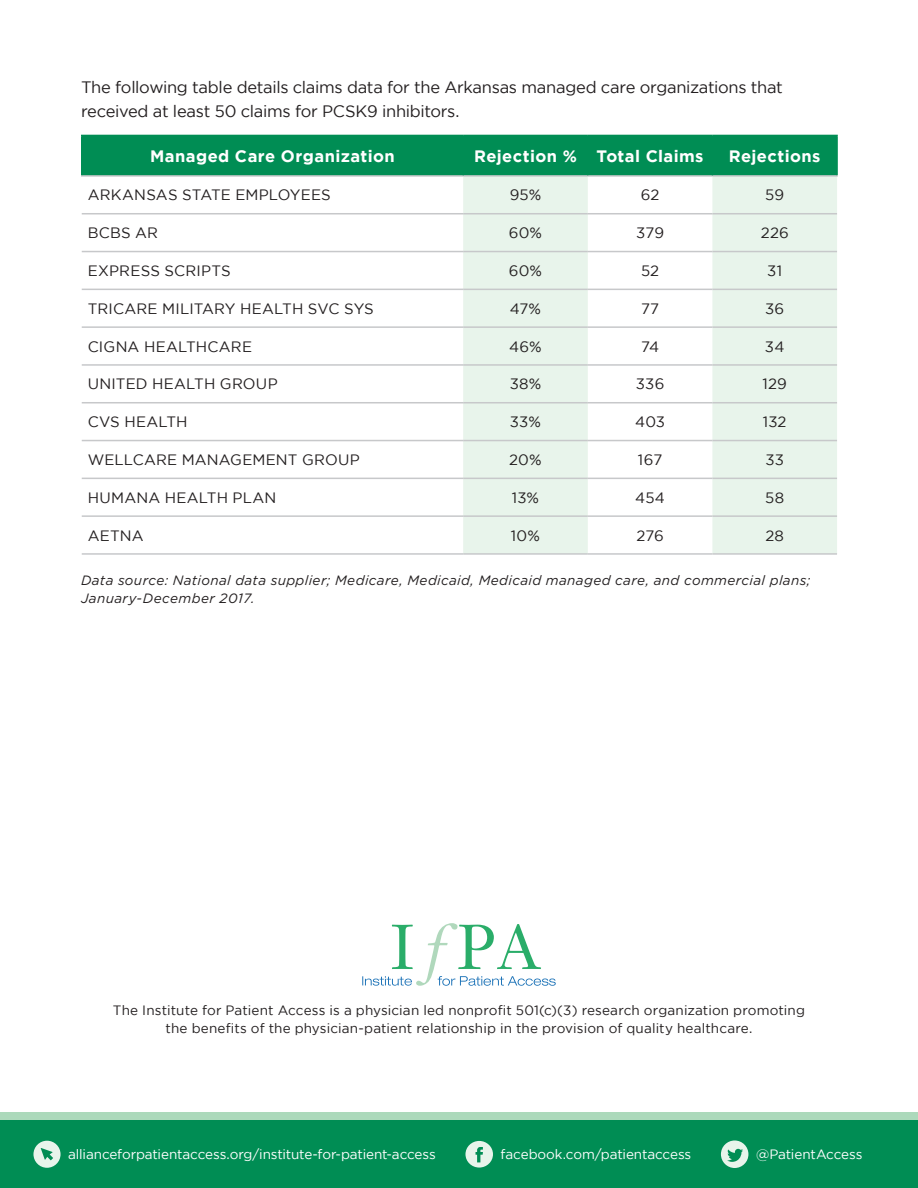
<style>
.page{position:relative;width:918px;height:1188px;background:#fff}
.page>*{position:absolute;margin:0;border:0;box-sizing:border-box;transform-origin:0 0}
.t1{font:16.5px/24px "Gotham";letter-spacing:-.02em;color:#231f20}
.t2{font:700 16.5px "Gotham";letter-spacing:.025em;color:#fff}
.t3{font:15px "Gotham";letter-spacing:.01em;color:#231f20}
.t4{font:13.5px/18px "Gotham";letter-spacing:.01em;color:#231f20;text-align:center}
.t5{font:italic 13.5px/18px "Gotham";letter-spacing:.03em;color:#231f20}
.t6{font:13.5px "Gotham";letter-spacing:-.01em;color:#fff}
</style>
<div class="page">
<div style="left:82px;top:136px;width:754px;height:39px;background:#008d54"></div>
<svg style="left:463px;top:177px;width:374px;height:376px;fill:#e8f4eb"></svg>
<hr style="left:81px;top:175px;width:382px;height:2px;background:#c7c8ca">
<hr style="left:463px;top:175px;width:125px;height:2px;background:#c7c8ca">
<hr style="left:588px;top:175px;width:124px;height:2px;background:#c7c8ca">
<hr style="left:712px;top:175px;width:126px;height:2px;background:#c7c8ca">
<hr style="left:82px;top:213px;width:381px;height:1px;background:#c7c8ca">
<hr style="left:463px;top:213px;width:125px;height:1px;background:#c7c8ca">
<hr style="left:588px;top:213px;width:124px;height:1px;background:#c7c8ca">
<hr style="left:712px;top:213px;width:125px;height:1px;background:#c7c8ca">
<hr style="left:82px;top:251px;width:381px;height:1px;background:#c7c8ca">
<hr style="left:463px;top:251px;width:125px;height:1px;background:#c7c8ca">
<hr style="left:588px;top:251px;width:124px;height:1px;background:#c7c8ca">
<hr style="left:712px;top:251px;width:125px;height:1px;background:#c7c8ca">
<hr style="left:82px;top:289px;width:381px;height:1px;background:#c7c8ca">
<hr style="left:463px;top:289px;width:125px;height:1px;background:#c7c8ca">
<hr style="left:588px;top:289px;width:124px;height:1px;background:#c7c8ca">
<hr style="left:712px;top:289px;width:125px;height:1px;background:#c7c8ca">
<hr style="left:82px;top:326px;width:381px;height:2px;background:#c7c8ca">
<hr style="left:463px;top:326px;width:125px;height:2px;background:#c7c8ca">
<hr style="left:588px;top:326px;width:124px;height:2px;background:#c7c8ca">
<hr style="left:712px;top:326px;width:125px;height:2px;background:#c7c8ca">
<hr style="left:82px;top:364px;width:381px;height:2px;background:#c7c8ca">
<hr style="left:463px;top:364px;width:125px;height:2px;background:#c7c8ca">
<hr style="left:588px;top:364px;width:124px;height:2px;background:#c7c8ca">
<hr style="left:712px;top:364px;width:125px;height:2px;background:#c7c8ca">
<hr style="left:82px;top:402px;width:381px;height:1px;background:#c7c8ca">
<hr style="left:463px;top:402px;width:125px;height:1px;background:#c7c8ca">
<hr style="left:588px;top:402px;width:124px;height:1px;background:#c7c8ca">
<hr style="left:712px;top:402px;width:125px;height:1px;background:#c7c8ca">
<hr style="left:82px;top:440px;width:381px;height:1px;background:#c7c8ca">
<hr style="left:463px;top:440px;width:125px;height:1px;background:#c7c8ca">
<hr style="left:588px;top:440px;width:124px;height:1px;background:#c7c8ca">
<hr style="left:712px;top:440px;width:125px;height:1px;background:#c7c8ca">
<hr style="left:82px;top:478px;width:381px;height:1px;background:#c7c8ca">
<hr style="left:463px;top:478px;width:125px;height:1px;background:#c7c8ca">
<hr style="left:588px;top:478px;width:124px;height:1px;background:#c7c8ca">
<hr style="left:712px;top:478px;width:125px;height:1px;background:#c7c8ca">
<hr style="left:82px;top:515px;width:381px;height:2px;background:#c7c8ca">
<hr style="left:463px;top:515px;width:125px;height:2px;background:#c7c8ca">
<hr style="left:588px;top:515px;width:124px;height:2px;background:#c7c8ca">
<hr style="left:712px;top:515px;width:125px;height:2px;background:#c7c8ca">
<hr style="left:82px;top:553px;width:381px;height:2px;background:#c7c8ca">
<hr style="left:463px;top:553px;width:125px;height:2px;background:#c7c8ca">
<hr style="left:588px;top:553px;width:124px;height:2px;background:#c7c8ca">
<hr style="left:712px;top:553px;width:125px;height:2px;background:#c7c8ca">
<hr style="left:81px;top:136px;width:1px;height:39px;background:#008d54">
<hr style="left:462px;top:136px;width:2px;height:39px;background:#008d54">
<hr style="left:587px;top:136px;width:2px;height:39px;background:#008d54">
<hr style="left:712px;top:136px;width:1px;height:39px;background:#008d54">
<hr style="left:836px;top:136px;width:2px;height:39px;background:#008d54">
<hr style="left:81px;top:135px;width:382px;height:1px;background:#008d54">
<hr style="left:463px;top:135px;width:125px;height:1px;background:#008d54">
<hr style="left:588px;top:135px;width:124px;height:1px;background:#008d54">
<hr style="left:712px;top:135px;width:126px;height:1px;background:#008d54">
<div style="left:1px;top:1112px;width:917px;height:33px;background:#acd9bb"></div>
<div style="left:1px;top:1120px;width:917px;height:68px;background:#008d54"></div>
<svg style="left:33px;top:1141px;width:28px;height:27px"></svg>
<svg style="left:465px;top:1141px;width:28px;height:27px"></svg>
<svg style="left:721px;top:1140px;width:27px;height:28px"></svg>
<svg style="left:362px;top:923px;width:194px;height:63px"></svg>
<p class="t1" style="left:81px;top:75px;width:703px">The following table details claims data for the Arkansas managed care organizations that received at least 50 claims for PCSK9 inhibitors.</p>
<p class="t2" style="left:150px;top:146px;width:246px">Managed Care Organization</p>
<p class="t2" style="left:474px;top:146px;width:104px">Rejection %</p>
<p class="t2" style="left:597px;top:146px;width:108px">Total Claims</p>
<p class="t2" style="left:729px;top:146px;width:93px">Rejections</p>
<p class="t3" style="left:88px;top:187px;width:245px">ARKANSAS STATE EMPLOYEES</p>
<p class="t3" style="left:510px;top:187px;width:33px">95%</p>
<p class="t3" style="left:641px;top:187px;width:20px">62</p>
<p class="t3" style="left:765px;top:187px;width:20px">59</p>
<p class="t3" style="left:88px;top:225px;width:72px">BCBS AR</p>
<p class="t3" style="left:509px;top:225px;width:35px">60%</p>
<p class="t3" style="left:636px;top:225px;width:29px">379</p>
<p class="t3" style="left:761px;top:225px;width:30px">226</p>
<p class="t3" style="left:88px;top:262px;width:144px">EXPRESS SCRIPTS</p>
<p class="t3" style="left:509px;top:262px;width:35px">60%</p>
<p class="t3" style="left:641px;top:262px;width:20px">52</p>
<p class="t3" style="left:767px;top:262px;width:16px">31</p>
<p class="t3" style="left:88px;top:300px;width:288px">TRICARE MILITARY HEALTH SVC SYS</p>
<p class="t3" style="left:510px;top:300px;width:33px">47%</p>
<p class="t3" style="left:641px;top:300px;width:20px">77</p>
<p class="t3" style="left:765px;top:300px;width:21px">36</p>
<p class="t3" style="left:88px;top:338px;width:166px">CIGNA HEALTHCARE</p>
<p class="t3" style="left:509px;top:338px;width:34px">46%</p>
<p class="t3" style="left:641px;top:338px;width:19px">74</p>
<p class="t3" style="left:765px;top:338px;width:21px">34</p>
<p class="t3" style="left:88px;top:376px;width:191px">UNITED HEALTH GROUP</p>
<p class="t3" style="left:510px;top:376px;width:33px">38%</p>
<p class="t3" style="left:636px;top:376px;width:30px">336</p>
<p class="t3" style="left:763px;top:376px;width:26px">129</p>
<p class="t3" style="left:88px;top:414px;width:101px">CVS HEALTH</p>
<p class="t3" style="left:510px;top:414px;width:33px">33%</p>
<p class="t3" style="left:635px;top:414px;width:32px">403</p>
<p class="t3" style="left:763px;top:414px;width:25px">132</p>
<p class="t3" style="left:88px;top:451px;width:274px">WELLCARE MANAGEMENT GROUP</p>
<p class="t3" style="left:509px;top:451px;width:34px">20%</p>
<p class="t3" style="left:638px;top:451px;width:26px">167</p>
<p class="t3" style="left:765px;top:451px;width:20px">33</p>
<p class="t3" style="left:88px;top:489px;width:190px">HUMANA HEALTH PLAN</p>
<p class="t3" style="left:512px;top:489px;width:29px">13%</p>
<p class="t3" style="left:635px;top:489px;width:31px">454</p>
<p class="t3" style="left:765px;top:489px;width:20px">58</p>
<p class="t3" style="left:88px;top:527px;width:57px">AETNA</p>
<p class="t3" style="left:511px;top:527px;width:31px">10%</p>
<p class="t3" style="left:636px;top:527px;width:29px">276</p>
<p class="t3" style="left:765px;top:527px;width:20px">28</p>
<p class="t5" style="left:81px;top:571px;width:731px">Data source: National data supplier; Medicare, Medicaid, Medicaid managed care, and commercial plans;<br>January-December 2017.</p>
<p class="t4" style="left:113px;top:1001px;width:694px">The Institute for Patient Access is a physician led nonprofit 501(c)(3) research organization promoting the benefits of the physician-patient relationship in the provision of quality healthcare.</p>
<p class="t6" style="left:68px;top:1147px;width:369px">allianceforpatientaccess.org/institute-for-patient-access</p>
<p class="t6" style="left:501px;top:1147px;width:192px">facebook.com/patientaccess</p>
<p class="t6" style="left:756px;top:1147px;width:108px">@PatientAccess</p>
</div>
